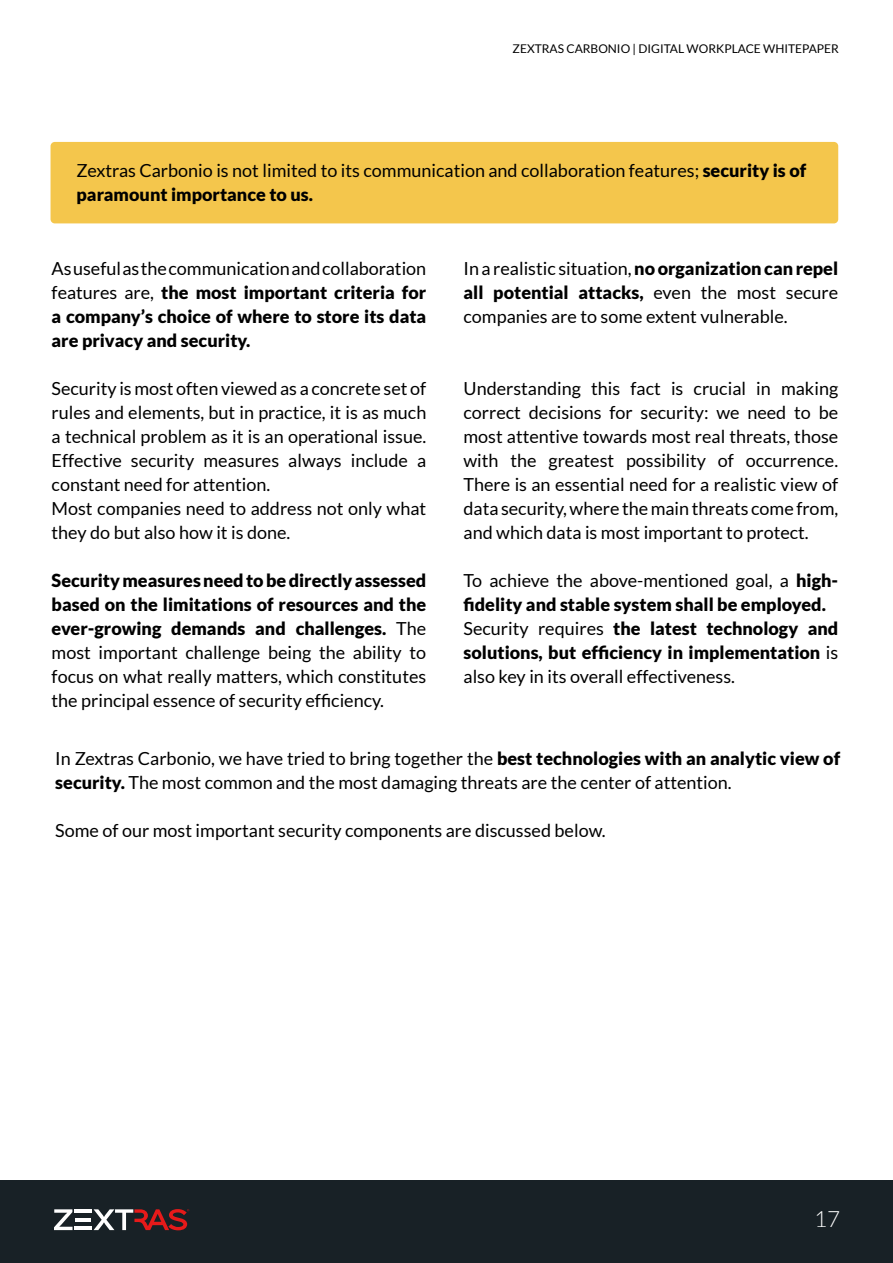
<style>
.page{position:relative;width:893px;height:1263px;background:#fff}
.page>*{position:absolute;margin:0;border:0;box-sizing:border-box;transform-origin:0 0}
.t1{font:300 22.5px "Lato";color:#fff}
.t2{font:18px/24px "Lato";color:#000}
.t3{font:900 18px/24px "Lato";color:#000;text-align:justify}
.t4{font:12px "Lato";color:#000}
.s1{font-weight:900}
.s2{font-weight:400}
</style>
<div class="page">
<div style="left:0;top:1180px;width:893px;height:83px;background:#182126"></div>
<svg style="left:54px;top:1209px;width:19px;height:21px"></svg>
<hr style="left:75px;top:1218px;width:16px;height:3px;background:#fff">
<hr style="left:75px;top:1227px;width:17px;height:3px;background:#fff">
<hr style="left:75px;top:1209px;width:17px;height:4px;background:#fff">
<svg style="left:94px;top:1209px;width:95px;height:21px"></svg>
<div style="left:51px;top:142px;width:787px;height:81px;background:#f4c64c;border-radius:4px"></div>
<p class="t4" style="left:513px;top:42px;width:328px">ZEXTRAS CARBONIO | DIGITAL WORKPLACE WHITEPAPER</p>
<p class="t2" style="left:77px;top:159px;width:731px">Zextras Carbonio is not limited to its communication and collaboration features; <span class="s1">security is of paramount importance to us.</span></p>
<p class="t3" style="left:52px;top:256px;width:376px"><span class="s2">As useful as the communication and collaboration features are,</span> the most important criteria for a company’s choice of where to store its data are privacy and security.</p>
<p class="t2" style="left:52px;top:377px;width:376px">Security is most often viewed as a concrete set of rules and elements, but in practice, it is as much a technical problem as it is an operational issue.<br>Effective security measures always include a constant need for attention.<br>Most companies need to address not only what they do but also how it is done.</p>
<p class="t2" style="left:52px;top:569px;width:376px;text-align:justify"><span class="s1">Security measures need to be directly assessed based on the limitations of resources and the ever-growing demands and challenges.</span> The most important challenge being the ability to focus on what really matters, which constitutes the principal essence of security efficiency.</p>
<p class="t2" style="left:463px;top:257px;width:376px;text-align:justify">In a realistic situation, <span class="s1">no organization can repel all potential attacks,</span> even the most secure companies are to some extent vulnerable.</p>
<p class="t2" style="left:463px;top:377px;width:376px;text-align:justify">Understanding this fact is crucial in making correct decisions for security: we need to be most attentive towards most real threats, those with the greatest possibility of occurrence.<br>There is an essential need for a realistic view of data security, where the main threats come from, and which data is most important to protect.</p>
<p class="t3" style="left:463px;top:568px;width:376px;text-align:left"><span class="s2">To achieve the above-mentioned goal, a</span> high&shy;fidelity and stable system shall be employed.<br><span class="s2">Security requires</span> the latest technology and solutions, but efficiency in implementation <span class="s2">is also key in its overall effectiveness.</span></p>
<p class="t2" style="left:55px;top:746px;width:786px">In Zextras Carbonio, we have tried to bring together the <span class="s1">best technologies with an analytic view of security.</span> The most common and the most damaging threats are the center of attention.</p>
<p class="t2" style="left:55px;top:818px;width:552px">Some of our most important security components are discussed below.</p>
<p class="t1" style="left:814px;top:1207px;width:28px">17</p>
</div>
